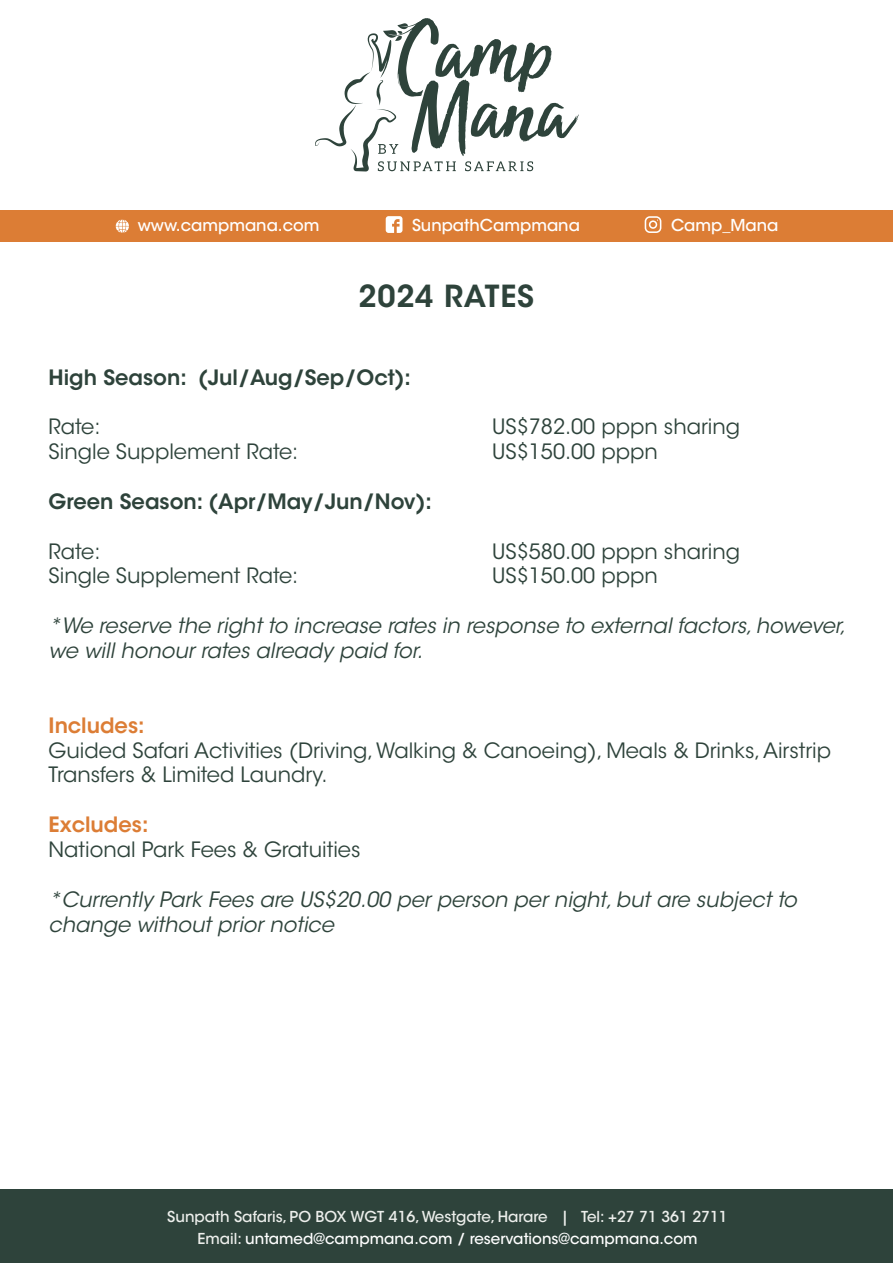
<style>
.page{position:relative;width:893px;height:1263px;background:#fff}
.page>*{position:absolute;margin:0;border:0;box-sizing:border-box;transform-origin:0 0}
.t1{font:600 30.15px "ITC Avant Garde Std";letter-spacing:.025em;color:#2e433b}
.t2{font:21px/24.9px "ITC Avant Garde Std";color:#2e433b}
.t3{font:italic 21px/24.9px "ITC Avant Garde Std";color:#2e433b}
.t4{font:600 21px "ITC Avant Garde Std";color:#2e433b}
.t5{font:600 21px "ITC Avant Garde Std";color:#dc7d35}
.t6{font:500 16.35px "ITC Avant Garde Std";color:#fff}
.t7{font:500 15px/22px "ITC Avant Garde Std";color:#edefec;text-align:center}
.s1{color:#fff}
</style>
<div class="page">
<div style="left:0;top:210px;width:893px;height:32px;background:#dc7d35"></div>
<div style="left:0;top:1189px;width:893px;height:74px;background:#2e433b"></div>
<svg style="left:315px;top:18px;width:264px;height:153px"></svg>
<svg style="left:116px;top:220px;width:13px;height:13px"></svg>
<svg style="left:386px;top:216px;width:16px;height:17px"></svg>
<svg style="left:645px;top:216px;width:16px;height:17px"></svg>
<p class="t6" style="left:138px;top:215px;width:183px">www.campmana.com</p>
<p class="t6" style="left:412px;top:215px;width:169px">SunpathCampmana</p>
<p class="t6" style="left:671px;top:215px;width:109px">Camp_Mana</p>
<h1 class="t1" style="left:358px;top:277px;width:177px">2024 RATES</h1>
<p class="t4" style="left:49px;top:364px;width:364px">High Season: (Jul/Aug/Sep/Oct):</p>
<p class="t2" style="left:49px;top:414px;width:53px">Rate:</p>
<p class="t2" style="left:492px;top:414px;width:250px">US$782.00 pppn sharing</p>
<p class="t2" style="left:49px;top:439px;width:251px">Single Supplement Rate:</p>
<p class="t2" style="left:492px;top:439px;width:167px">US$150.00 pppn</p>
<p class="t4" style="left:49px;top:488px;width:385px">Green Season: (Apr/May/Jun/Nov):</p>
<p class="t2" style="left:49px;top:539px;width:53px">Rate:</p>
<p class="t2" style="left:492px;top:539px;width:250px">US$580.00 pppn sharing</p>
<p class="t2" style="left:49px;top:564px;width:251px">Single Supplement Rate:</p>
<p class="t2" style="left:492px;top:564px;width:167px">US$150.00 pppn</p>
<p class="t3" style="left:49px;top:614px;width:799px">*We reserve the right to increase rates in response to external factors, however, we will honour rates already paid for.</p>
<p class="t5" style="left:49px;top:712px;width:97px">Includes:</p>
<p class="t2" style="left:49px;top:738px;width:784px">Guided Safari Activities (Driving, Walking &amp; Canoeing), Meals &amp; Drinks, Airstrip<br>Transfers &amp; Limited Laundry.</p>
<p class="t5" style="left:49px;top:811px;width:101px">Excludes:</p>
<p class="t2" style="left:49px;top:837px;width:313px">National Park Fees &amp; Gratuities</p>
<p class="t3" style="left:49px;top:887px;width:750px">*Currently Park Fees are US$20.00 per person per night, but are subject to change without prior notice</p>
<p class="t7" style="left:167px;top:1205px;width:562px">Sunpath Safaris, PO BOX WGT 416, Westgate, Harare | Tel: +27 71 361 2711<br>Email: <span class="s1">untamed@campmana.com / reservations@campmana.com</span></p>
</div>
